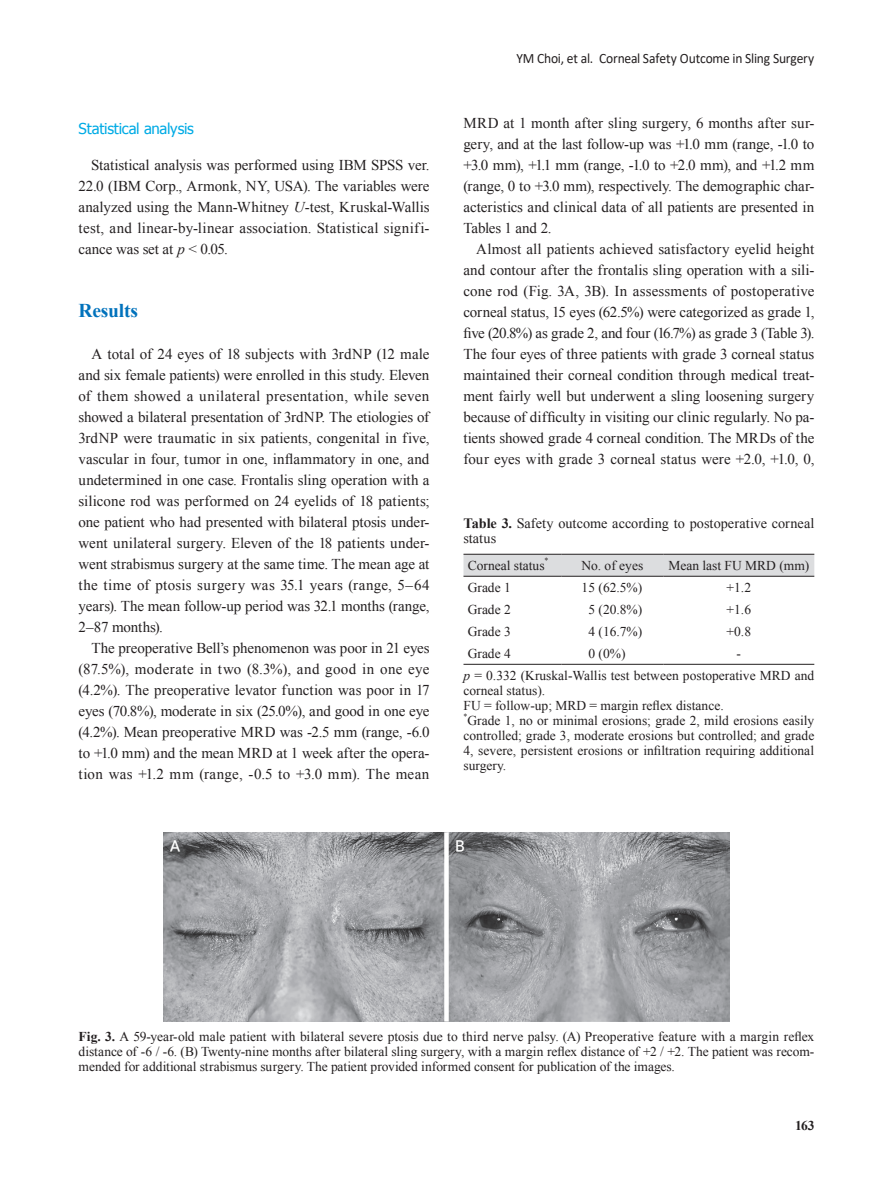
<style>
.page{position:relative;width:893px;height:1191px;background:#fff}
.page>*{position:absolute;margin:0;border:0;box-sizing:border-box;transform-origin:0 0}
.t1{font:700 19.5px "Times New Roman";letter-spacing:-.01em;color:#0072bc}
.t2{font:15px/21px "Times New Roman";letter-spacing:.005em;color:#231f20;text-align:justify}
.t3{font:15px "Tahoma";letter-spacing:-.015em;color:#00abe5}
.t4{font:700 15px "Ko Pub Dotum";color:#fff}
.t5{font:14.25px/15px "Times New Roman";color:#231f20}
.t6{font:14.25px "Calibri";letter-spacing:-.015em;color:#231f20;scale:.95 1}
.t7{font:13.5px/15px "Times New Roman";color:#231f20;text-align:justify}
.t8{font:700 13.5px "Times New Roman";color:#231f20}
.t9{font:7.8px "Times New Roman";color:#231f20}
.s1{font-style:italic}
.s2{font-weight:700}
</style>
<div class="page">
<img style="left:164px;top:832px;width:565px;height:189px">
<div style="left:444px;top:832px;width:5px;height:189px;background:#fff"></div>
<div style="left:463px;top:555px;width:351px;height:21px;background:#dcdddf"></div>
<hr style="left:463px;top:554px;width:98px;height:1px;background:#231f20">
<hr style="left:561px;top:554px;width:102px;height:1px;background:#231f20">
<hr style="left:663px;top:554px;width:151px;height:1px;background:#231f20">
<hr style="left:463px;top:576px;width:98px;height:1px;background:#231f20">
<hr style="left:561px;top:576px;width:102px;height:1px;background:#231f20">
<hr style="left:663px;top:576px;width:151px;height:1px;background:#231f20">
<hr style="left:463px;top:664px;width:98px;height:1px;background:#231f20">
<hr style="left:561px;top:664px;width:102px;height:1px;background:#231f20">
<hr style="left:663px;top:664px;width:151px;height:1px;background:#231f20">
<p class="t3" style="left:79px;top:118px;width:117px">Statistical analysis</p>
<p class="t2" style="left:79px;top:154px;width:353px;text-indent:13px">Statistical analysis was performed using IBM SPSS ver.<br>22.0 (IBM Corp., Armonk, NY, USA). The variables were analyzed using the Mann-Whitney <span class="s1">U</span>-test, Kruskal-Wallis test, and linear-by-linear association. Statistical signifi&shy;cance was set at <span class="s1">p</span> &lt; 0.05.</p>
<h1 class="t1" style="left:79px;top:296px;width:61px">Results</h1>
<p class="t2" style="left:79px;top:343px;width:353px;text-indent:13px">A total of 24 eyes of 18 subjects with 3rdNP (12 male and six female patients) were enrolled in this study. Eleven of them showed a unilateral presentation, while seven showed a bilateral presentation of 3rdNP. The etiologies of 3rdNP were traumatic in six patients, congenital in five, vascular in four, tumor in one, inflammatory in one, and undetermined in one case. Frontalis sling operation with a silicone rod was performed on 24 eyelids of 18 patients; one patient who had presented with bilateral ptosis under&shy;went unilateral surgery. Eleven of the 18 patients under&shy;went strabismus surgery at the same time. The mean age at the time of ptosis surgery was 35.1 years (range, 5–64 years). The mean follow-up period was 32.1 months (range, 2–87 months).</p>
<p class="t2" style="left:79px;top:637px;width:353px;text-indent:13px">The preoperative Bell’s phenomenon was poor in 21 eyes (87.5%), moderate in two (8.3%), and good in one eye (4.2%). The preoperative levator function was poor in 17 eyes (70.8%), moderate in six (25.0%), and good in one eye (4.2%). Mean preoperative MRD was -2.5 mm (range, -6.0 to +1.0 mm) and the mean MRD at 1 week after the opera&shy;tion was +1.2 mm (range, -0.5 to +3.0 mm). The mean</p>
<p class="t6" style="left:516px;top:48px;width:315px">YM Choi, et al. Corneal Safety Outcome in Sling Surgery</p>
<p class="t2" style="left:463px;top:112px;width:353px">MRD at 1 month after sling surgery, 6 months after sur&shy;gery, and at the last follow-up was +1.0 mm (range, -1.0 to +3.0 mm), +1.1 mm (range, -1.0 to +2.0 mm), and +1.2 mm (range, 0 to +3.0 mm), respectively. The demographic char&shy;acteristics and clinical data of all patients are presented in Tables 1 and 2.</p>
<p class="t2" style="left:463px;top:238px;width:353px;text-indent:13px">Almost all patients achieved satisfactory eyelid height and contour after the frontalis sling operation with a sili&shy;cone rod (Fig. 3A, 3B). In assessments of postoperative corneal status, 15 eyes (62.5%) were categorized as grade 1, five (20.8%) as grade 2, and four (16.7%) as grade 3 (Table 3).<br>The four eyes of three patients with grade 3 corneal status maintained their corneal condition through medical treat&shy;ment fairly well but underwent a sling loosening surgery because of difficulty in visiting our clinic regularly. No pa&shy;tients showed grade 4 corneal condition. The MRDs of the four eyes with grade 3 corneal status were +2.0, +1.0, 0,</p>
<p class="t5" style="left:463px;top:515px;width:352px"><span class="s2">Table 3.</span> Safety outcome according to postoperative corneal status</p>
<p class="t7" style="left:468px;top:557px;width:78px">Corneal status</p>
<p class="t9" style="left:545px;top:555px;width:5px">*</p>
<p class="t7" style="left:581px;top:557px;width:63px">No. of eyes</p>
<p class="t7" style="left:668px;top:557px;width:142px">Mean last FU MRD (mm)</p>
<p class="t7" style="left:468px;top:579px;width:45px">Grade 1</p>
<p class="t7" style="left:582px;top:579px;width:62px">15 (62.5%)</p>
<p class="t7" style="left:727px;top:579px;width:26px">+1.2</p>
<p class="t7" style="left:468px;top:601px;width:45px">Grade 2</p>
<p class="t7" style="left:588px;top:601px;width:55px">5 (20.8%)</p>
<p class="t7" style="left:727px;top:601px;width:26px">+1.6</p>
<p class="t7" style="left:468px;top:623px;width:45px">Grade 3</p>
<p class="t7" style="left:588px;top:623px;width:55px">4 (16.7%)</p>
<p class="t7" style="left:727px;top:623px;width:26px">+0.8</p>
<p class="t7" style="left:468px;top:645px;width:45px">Grade 4</p>
<p class="t7" style="left:588px;top:645px;width:39px">0 (0%)</p>
<p class="t7" style="left:463px;top:642px;width:352px;line-height:22.4px;text-indent:273px">-<br><span class="s1">p</span> = 0.332 (Kruskal-Wallis test between postoperative MRD and</p>
<p class="t7" style="left:463px;top:683px;width:262px">corneal status).<br>FU = follow-up; MRD = margin reflex distance.</p>
<p class="t9" style="left:463px;top:711px;width:5px">*</p>
<p class="t7" style="left:463px;top:713px;width:352px">Grade 1, no or minimal erosions; grade 2, mild erosions easily controlled; grade 3, moderate erosions but controlled; and grade 4, severe, persistent erosions or infiltration requiring additional surgery.</p>
<p class="t4" style="left:170px;top:839px;width:11px">A</p>
<p class="t4" style="left:455px;top:839px;width:11px">B</p>
<p class="t7" style="left:79px;top:1028px;width:737px"><span class="s2">Fig. 3.</span> A 59-year-old male patient with bilateral severe ptosis due to third nerve palsy. (A) Preoperative feature with a margin reflex distance of -6 / -6. (B) Twenty-nine months after bilateral sling surgery, with a margin reflex distance of +2 / +2. The patient was recom&shy;mended for additional strabismus surgery. The patient provided informed consent for publication of the images.</p>
<p class="t8" style="left:795px;top:1116px;width:21px">163</p>
</div>
